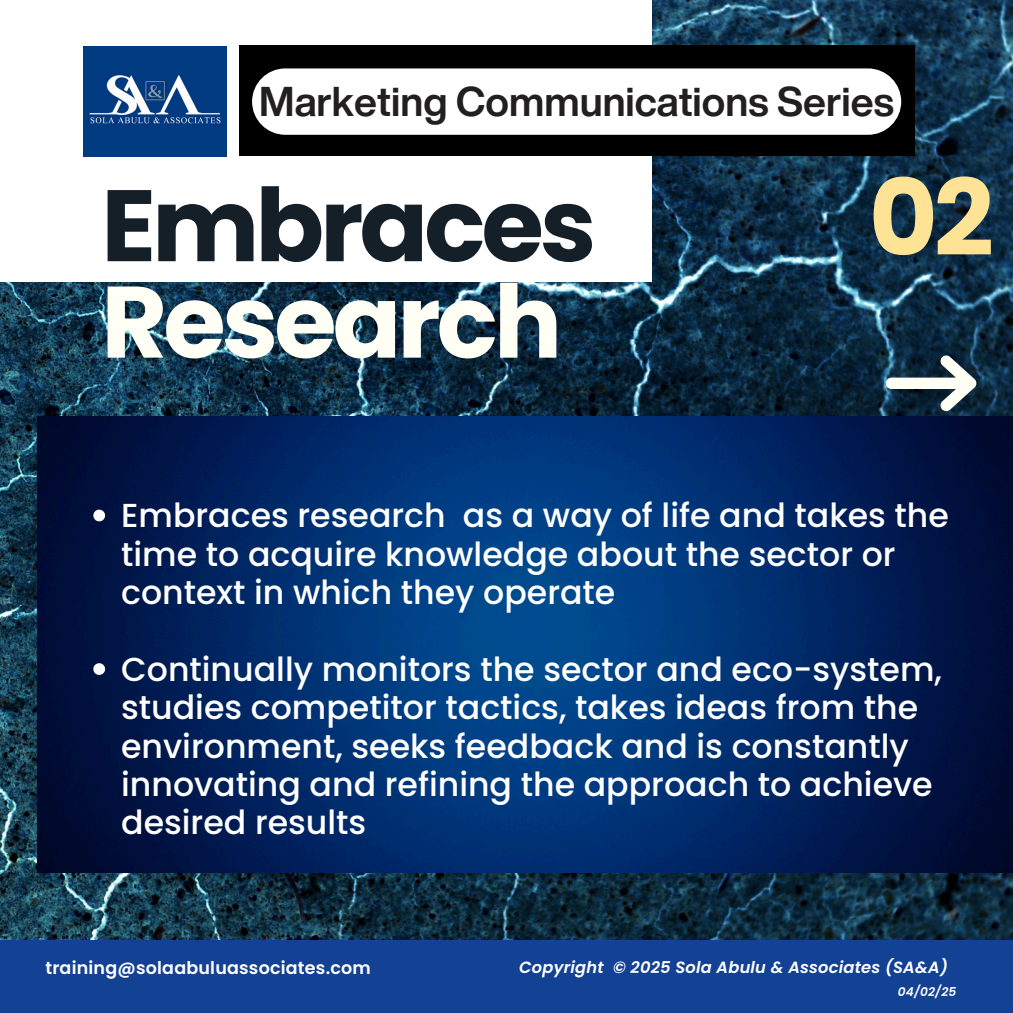
<style>
.page{position:relative;width:1013px;height:1013px;background:#fff}
.page>*{position:absolute;margin:0;border:0;box-sizing:border-box;transform-origin:0 0}
.t1{font:700 105.75px "Poppins";color:#fee296}
.t2{font:700 101.25px/96.4px "Poppins";letter-spacing:-.04em;color:#151f28}
.t3{font:700 40.5px "Helvetica Now Display";color:#211f20}
.t4{font:500 33.12px/38.4px "Poppins";color:#fff}
.t5{font:600 17.5px "Poppins";letter-spacing:.01em;color:#fff}
.t6{font:italic 600 16.25px "Poppins";letter-spacing:.01em;color:#fff}
.t7{font:italic 600 12.25px "Poppins";color:#fff}
.s1{color:#fffff6}
</style>
<div class="page">
<img style="left:0;top:0;width:1012px;height:940px">
<div style="left:0;top:0;width:651px;height:281px;background:#fff"></div>
<svg style="left:885px;top:355px;width:91px;height:57px"></svg>
<div style="left:239px;top:46px;width:675px;height:110px;background:#000"></div>
<div style="left:252px;top:68px;width:649px;height:67px;background:#fff;border-radius:33px"></div>
<img style="left:83px;top:46px;width:144px;height:111px">
<img style="left:38px;top:417px;width:974px;height:455px">
<div style="left:0;top:940px;width:1012px;height:72px;background:#134294"></div>
<svg style="left:93px;top:509px;width:12px;height:12px"></svg>
<svg style="left:93px;top:663px;width:12px;height:12px"></svg>
<p class="t3" style="left:259px;top:71px;width:636px">Marketing Communications Series</p>
<p class="t2" style="left:101px;top:177px;width:496px">Embraces<br><span class="s1">Research</span></p>
<p class="t1" style="left:868px;top:144px;width:127px">02</p>
<p class="t4" style="left:121px;top:496px;width:829px">Embraces research as a way of life and takes the time to acquire knowledge about the sector or context in which they operate</p>
<p class="t4" style="left:121px;top:650px;width:822px">Continually monitors the sector and eco-system, studies competitor tactics, takes ideas from the environment, seeks feedback and is constantly innovating and refining the approach to achieve desired results</p>
<h2 class="t5" style="left:45px;top:955px;width:327px">training@solaabuluassociates.com</h2>
<p class="t6" style="left:519px;top:955px;width:430px">Copyright © 2025 Sola Abulu &amp; Associates (SA&amp;A)</p>
<h1 class="t7" style="left:897px;top:983px;width:60px">04/02/25</h1>
</div>
